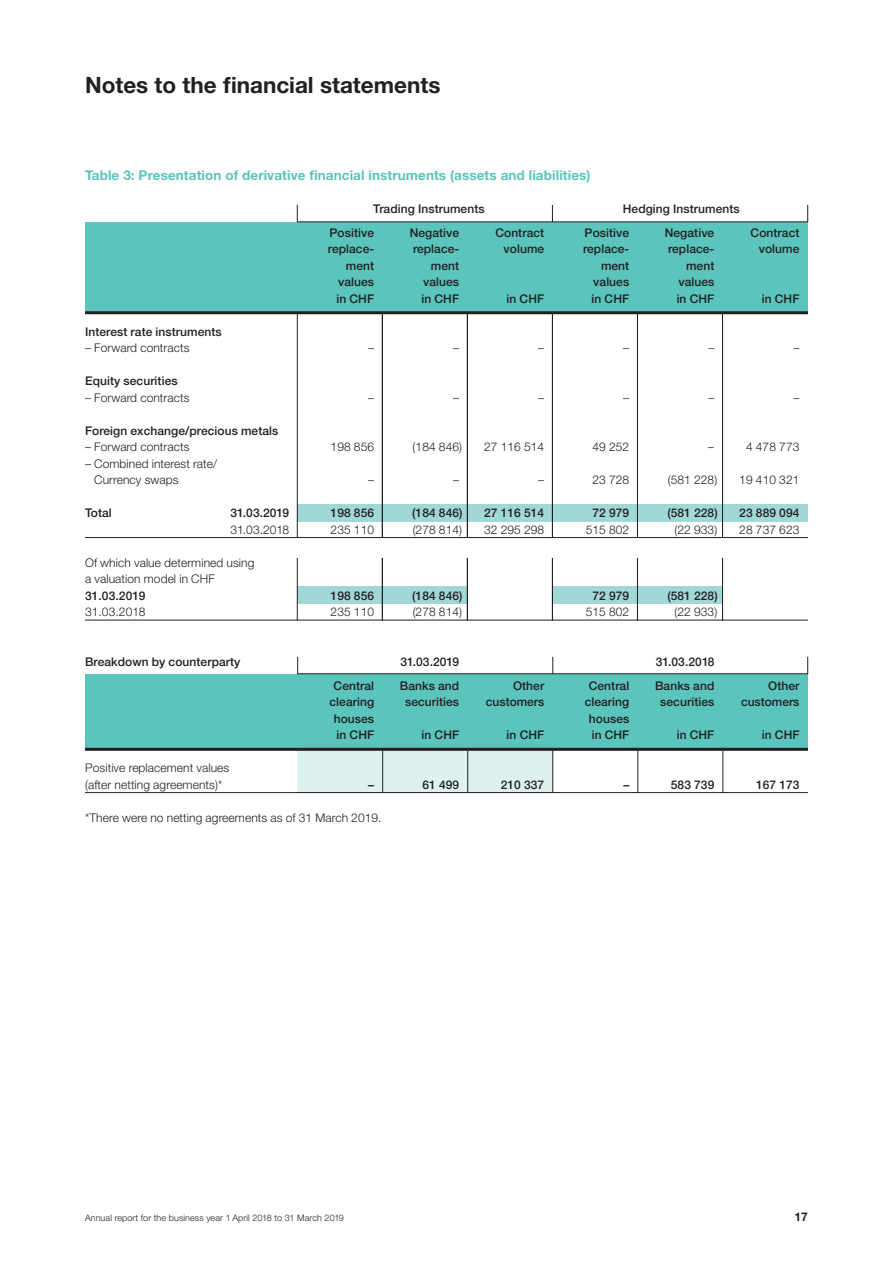
<style>
.page{position:relative;width:893px;height:1263px;background:#fff}
.page>*{position:absolute;margin:0;border:0;box-sizing:border-box;transform-origin:0 0}
.t1{font:700 22.5px "Helvetica Neue LT Std";color:#231f20}
.t2{font:700 13.5px "Helvetica Neue LT Std";letter-spacing:.005em;color:#5ac4bd}
.t3{font:500 12px "Helvetica Neue LT Std";letter-spacing:.005em;color:#231f20}
.t4{font:300 12px/16.5px "Helvetica Neue LT Std";letter-spacing:.005em;color:#231f20}
.t5{font:700 12px "Helvetica Neue LT Std";color:#231f20}
.t6{font:300 9px "Helvetica Neue LT Std";letter-spacing:.01em;color:#231f20}
</style>
<div class="page">
<div style="left:85px;top:222px;width:723px;height:90px;background:#5ac4bd"></div>
<div style="left:85px;top:674px;width:723px;height:75px;background:#5ac4bd"></div>
<div style="left:298px;top:750px;width:255px;height:43px;background:#ddf1ef"></div>
<hr style="left:723px;top:750px;width:1px;height:43px;background:#231f20">
<hr style="left:638px;top:750px;width:1px;height:43px;background:#231f20">
<hr style="left:553px;top:750px;width:1px;height:42px;background:#231f20">
<hr style="left:467px;top:750px;width:1px;height:42px;background:#231f20">
<hr style="left:382px;top:750px;width:1px;height:42px;background:#231f20">
<div style="left:297px;top:505px;width:510px;height:17px;background:#a0d8d6"></div>
<div style="left:297px;top:587px;width:171px;height:17px;background:#a0d8d6"></div>
<div style="left:552px;top:587px;width:171px;height:17px;background:#a0d8d6"></div>
<hr style="left:722px;top:313px;width:1px;height:225px;background:#231f20">
<hr style="left:637px;top:313px;width:1px;height:225px;background:#231f20">
<hr style="left:552px;top:313px;width:1px;height:225px;background:#231f20">
<hr style="left:467px;top:313px;width:1px;height:225px;background:#231f20">
<hr style="left:382px;top:313px;width:1px;height:225px;background:#231f20">
<hr style="left:297px;top:313px;width:1px;height:225px;background:#231f20">
<hr style="left:722px;top:558px;width:1px;height:62px;background:#231f20">
<hr style="left:637px;top:558px;width:1px;height:62px;background:#231f20">
<hr style="left:552px;top:558px;width:1px;height:62px;background:#231f20">
<hr style="left:467px;top:558px;width:1px;height:62px;background:#231f20">
<hr style="left:382px;top:558px;width:1px;height:62px;background:#231f20">
<hr style="left:297px;top:558px;width:1px;height:62px;background:#231f20">
<hr style="left:85px;top:311px;width:723px;height:3px;background:#231f20">
<hr style="left:85px;top:537px;width:723px;height:1px;background:#231f20">
<hr style="left:85px;top:620px;width:723px;height:1px;background:#231f20">
<hr style="left:85px;top:748px;width:723px;height:3px;background:#231f20">
<hr style="left:85px;top:792px;width:723px;height:1px;background:#231f20">
<svg style="left:553px;top:658px;width:1px;height:14px"></svg>
<div style="left:297px;top:656px;width:511px;height:18px;border:1px solid #231f20"></div>
<svg style="left:552px;top:205px;width:1px;height:17px"></svg>
<h1 class="t1" style="left:85px;top:71px;width:357px">Notes to the financial statements</h1>
<p class="t2" style="left:85px;top:167px;width:507px">Table 3: Presentation of derivative financial instruments (assets and liabilities)</p>
<p class="t3" style="left:373px;top:201px;width:113px">Trading Instruments</p>
<p class="t3" style="left:623px;top:201px;width:118px">Hedging Instruments</p>
<p class="t3" style="left:329px;top:225px;width:46px">Positive</p>
<p class="t3" style="left:410px;top:225px;width:51px">Negative</p>
<p class="t3" style="left:495px;top:225px;width:50px">Contract</p>
<p class="t3" style="left:585px;top:225px;width:46px">Positive</p>
<p class="t3" style="left:665px;top:225px;width:51px">Negative</p>
<p class="t3" style="left:751px;top:225px;width:50px">Contract</p>
<p class="t3" style="left:328px;top:242px;width:48px">replace-</p>
<p class="t3" style="left:413px;top:242px;width:48px">replace-</p>
<p class="t3" style="left:504px;top:242px;width:42px">volume</p>
<p class="t3" style="left:583px;top:242px;width:48px">replace-</p>
<p class="t3" style="left:668px;top:242px;width:48px">replace-</p>
<p class="t3" style="left:759px;top:242px;width:42px">volume</p>
<p class="t3" style="left:346px;top:258px;width:30px">ment</p>
<p class="t3" style="left:431px;top:258px;width:30px">ment</p>
<p class="t3" style="left:601px;top:258px;width:30px">ment</p>
<p class="t3" style="left:686px;top:258px;width:30px">ment</p>
<p class="t3" style="left:338px;top:275px;width:38px">values</p>
<p class="t3" style="left:423px;top:275px;width:37px">values</p>
<p class="t3" style="left:593px;top:275px;width:37px">values</p>
<p class="t3" style="left:678px;top:275px;width:37px">values</p>
<p class="t3" style="left:336px;top:291px;width:39px">in CHF</p>
<p class="t3" style="left:421px;top:291px;width:39px">in CHF</p>
<p class="t3" style="left:507px;top:291px;width:39px">in CHF</p>
<p class="t3" style="left:592px;top:291px;width:39px">in CHF</p>
<p class="t3" style="left:677px;top:291px;width:39px">in CHF</p>
<p class="t3" style="left:762px;top:291px;width:39px">in CHF</p>
<p class="t3" style="left:85px;top:324px;width:138px">Interest rate instruments</p>
<p class="t4" style="left:85px;top:339px;width:106px">– Forward contracts</p>
<p class="t4" style="left:368px;top:339px;width:7px">–</p>
<p class="t4" style="left:453px;top:339px;width:7px">–</p>
<p class="t4" style="left:538px;top:339px;width:7px">–</p>
<p class="t4" style="left:623px;top:339px;width:7px">–</p>
<p class="t4" style="left:708px;top:339px;width:7px">–</p>
<p class="t4" style="left:793px;top:339px;width:7px">–</p>
<p class="t3" style="left:85px;top:374px;width:94px">Equity securities</p>
<p class="t4" style="left:85px;top:389px;width:106px">– Forward contracts</p>
<p class="t4" style="left:368px;top:389px;width:7px">–</p>
<p class="t4" style="left:453px;top:389px;width:7px">–</p>
<p class="t4" style="left:538px;top:389px;width:7px">–</p>
<p class="t4" style="left:623px;top:389px;width:7px">–</p>
<p class="t4" style="left:708px;top:389px;width:7px">–</p>
<p class="t4" style="left:793px;top:389px;width:7px">–</p>
<p class="t3" style="left:85px;top:423px;width:195px">Foreign exchange/precious metals</p>
<p class="t4" style="left:85px;top:438px;width:106px">– Forward contracts</p>
<p class="t4" style="left:331px;top:438px;width:45px">198 856</p>
<p class="t4" style="left:413px;top:438px;width:51px">(184 846)</p>
<p class="t4" style="left:484px;top:438px;width:62px">27 116 514</p>
<p class="t4" style="left:592px;top:438px;width:38px">49 252</p>
<p class="t4" style="left:708px;top:438px;width:7px">–</p>
<p class="t4" style="left:746px;top:438px;width:55px">4 478 773</p>
<p class="t4" style="left:94px;top:455px;width:124px;text-indent:-9px">– Combined interest rate/<br>Currency swaps</p>
<p class="t4" style="left:368px;top:471px;width:7px">–</p>
<p class="t4" style="left:453px;top:471px;width:7px">–</p>
<p class="t4" style="left:538px;top:471px;width:7px">–</p>
<p class="t4" style="left:592px;top:471px;width:38px">23 728</p>
<p class="t4" style="left:668px;top:471px;width:51px">(581 228)</p>
<p class="t4" style="left:739px;top:471px;width:62px">19 410 321</p>
<p class="t3" style="left:85px;top:506px;width:28px">Total</p>
<p class="t3" style="left:231px;top:506px;width:60px">31.03.2019</p>
<p class="t3" style="left:331px;top:506px;width:45px">198 856</p>
<p class="t3" style="left:412px;top:506px;width:52px">(184 846)</p>
<p class="t3" style="left:484px;top:506px;width:62px">27 116 514</p>
<p class="t3" style="left:592px;top:506px;width:38px">72 979</p>
<p class="t3" style="left:667px;top:506px;width:52px">(581 228)</p>
<p class="t3" style="left:739px;top:506px;width:62px">23 889 094</p>
<p class="t4" style="left:231px;top:521px;width:60px">31.03.2018</p>
<p class="t4" style="left:331px;top:521px;width:45px">235 110</p>
<p class="t4" style="left:413px;top:521px;width:51px">(278 814)</p>
<p class="t4" style="left:484px;top:521px;width:62px">32 295 298</p>
<p class="t4" style="left:586px;top:521px;width:45px">515 802</p>
<p class="t4" style="left:675px;top:521px;width:44px">(22 933)</p>
<p class="t4" style="left:739px;top:521px;width:62px">28 737 623</p>
<p class="t4" style="left:85px;top:554px;width:171px">Of which value determined using a valuation model in CHF</p>
<p class="t3" style="left:85px;top:588px;width:62px">31.03.2019</p>
<p class="t3" style="left:331px;top:588px;width:45px">198 856</p>
<p class="t3" style="left:412px;top:588px;width:52px">(184 846)</p>
<p class="t3" style="left:592px;top:588px;width:38px">72 979</p>
<p class="t3" style="left:667px;top:588px;width:52px">(581 228)</p>
<p class="t4" style="left:85px;top:603px;width:62px">31.03.2018</p>
<p class="t4" style="left:331px;top:603px;width:45px">235 110</p>
<p class="t4" style="left:413px;top:603px;width:51px">(278 814)</p>
<p class="t4" style="left:586px;top:603px;width:45px">515 802</p>
<p class="t4" style="left:675px;top:603px;width:44px">(22 933)</p>
<p class="t3" style="left:85px;top:654px;width:157px">Breakdown by counterparty</p>
<p class="t3" style="left:400px;top:654px;width:60px">31.03.2019</p>
<p class="t3" style="left:656px;top:654px;width:60px">31.03.2018</p>
<p class="t3" style="left:334px;top:678px;width:42px">Central</p>
<p class="t3" style="left:400px;top:678px;width:61px">Banks and</p>
<p class="t3" style="left:513px;top:678px;width:33px">Other</p>
<p class="t3" style="left:589px;top:678px;width:42px">Central</p>
<p class="t3" style="left:655px;top:678px;width:61px">Banks and</p>
<p class="t3" style="left:768px;top:678px;width:33px">Other</p>
<p class="t3" style="left:330px;top:695px;width:46px">clearing</p>
<p class="t3" style="left:405px;top:695px;width:56px">securities</p>
<p class="t3" style="left:486px;top:695px;width:60px">customers</p>
<p class="t3" style="left:585px;top:695px;width:46px">clearing</p>
<p class="t3" style="left:660px;top:695px;width:56px">securities</p>
<p class="t3" style="left:741px;top:695px;width:60px">customers</p>
<p class="t3" style="left:334px;top:711px;width:42px">houses</p>
<p class="t3" style="left:589px;top:711px;width:42px">houses</p>
<p class="t3" style="left:337px;top:728px;width:39px">in CHF</p>
<p class="t3" style="left:422px;top:728px;width:39px">in CHF</p>
<p class="t3" style="left:507px;top:728px;width:39px">in CHF</p>
<p class="t3" style="left:592px;top:728px;width:39px">in CHF</p>
<p class="t3" style="left:677px;top:728px;width:39px">in CHF</p>
<p class="t3" style="left:762px;top:728px;width:39px">in CHF</p>
<p class="t4" style="left:85px;top:759px;width:146px">Positive replacement values (after netting agreements)*</p>
<p class="t3" style="left:368px;top:777px;width:7px">–</p>
<p class="t3" style="left:422px;top:777px;width:38px">61 499</p>
<p class="t3" style="left:501px;top:777px;width:45px">210 337</p>
<p class="t3" style="left:623px;top:777px;width:7px">–</p>
<p class="t3" style="left:671px;top:777px;width:45px">583 739</p>
<p class="t3" style="left:756px;top:777px;width:45px">167 173</p>
<p class="t4" style="left:85px;top:809px;width:298px">*There were no netting agreements as of 31 March 2019.</p>
<p class="t6" style="left:85px;top:1212px;width:260px">Annual report for the business year 1 April 2018 to 31 March 2019</p>
<p class="t5" style="left:795px;top:1209px;width:15px">17</p>
</div>
